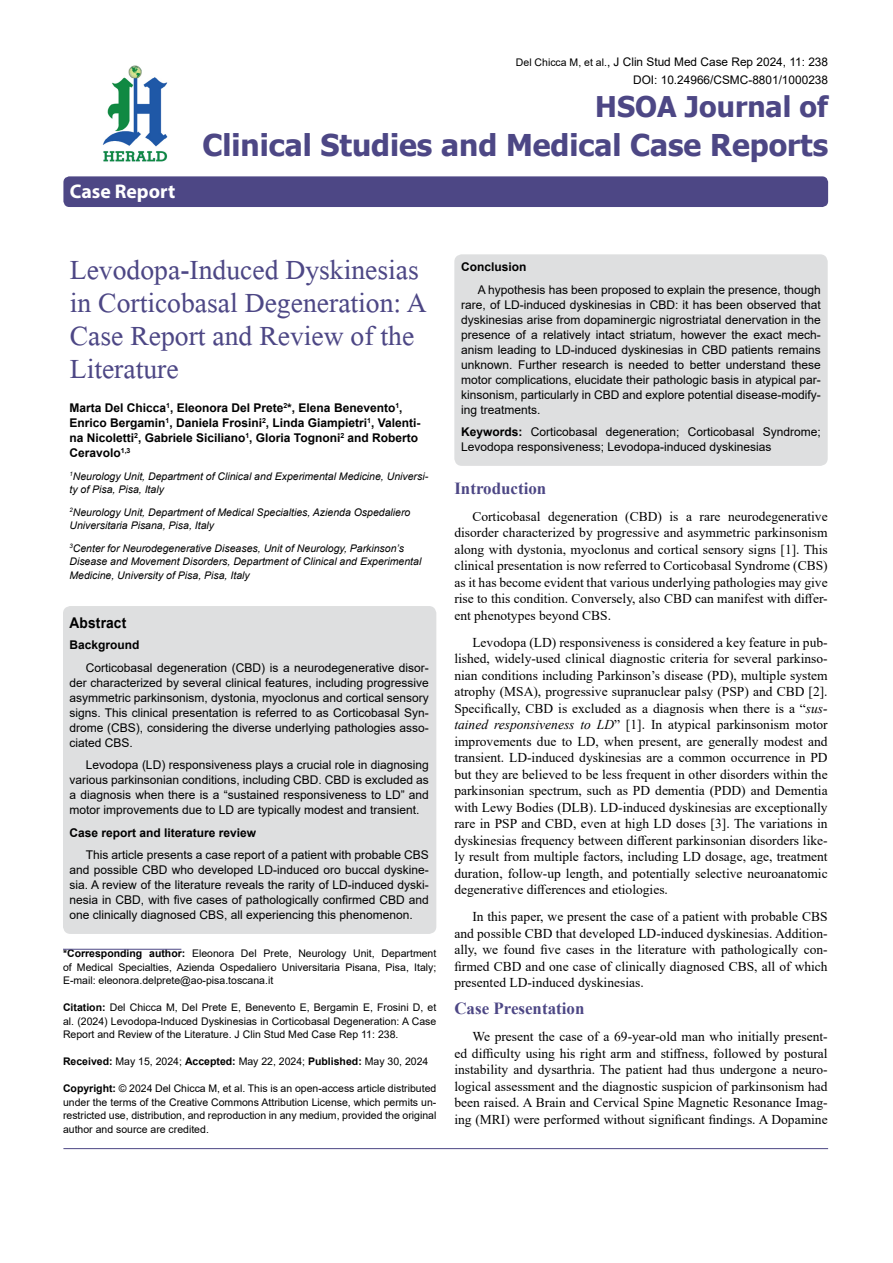
<style>
.page{position:relative;width:893px;height:1263px;background:#fff}
.page>*{position:absolute;margin:0;border:0;box-sizing:border-box;transform-origin:0 0}
.t1{font:41.25px/33px "Microsoft Himalaya";color:#4d4785}
.t2{font:700 30px "Tahoma";color:#4d4785}
.t3{font:700 28.5px "Tahoma";color:#4d4785}
.t4{font:700 19.8px "Myriad Hebrew";color:#fff}
.t5{font:700 16.95px "Times New Roman";color:#4d4785}
.t6{font:700 14.85px "Arial";letter-spacing:.015em;color:#000;scale:.93 1}
.t7{font:13.5px/16.5px "Times New Roman";color:#000;text-align:justify}
.t8{font:12px/15px "Arial";color:#000;text-align:justify}
.t9{font:700 12px/15px "Arial";color:#000}
.t10{font:11.85px/18px "Arial";color:#000;text-align:right}
.t11{font:10.5px/13.5px "Arial";color:#000;text-align:justify}
.t12{font:italic 10.5px/13.5px "Arial";color:#000}
.s1{font-size:10.5px}
.s2{font-weight:700}
.s3{font-style:italic}
</style>
<div class="page">
<div style="left:63px;top:176px;width:765px;height:31px;background:#4d4785;border-radius:6px"></div>
<hr style="left:63px;top:949px;width:118px;height:1px;background:#4d4785">
<img style="left:102px;top:65px;width:66px;height:97px">
<hr style="left:63px;top:1148px;width:765px;height:1px;background:#4d4785">
<div style="left:63px;top:606px;width:373px;height:328px;background:#dedfe0;border-radius:8px"></div>
<div style="left:454px;top:254px;width:374px;height:212px;background:#dedfe0;border-radius:8px"></div>
<h3 class="t4" style="left:70px;top:180px;width:107px">Case Report</h3>
<p class="t10" style="left:516px;top:53px;width:314px"><span class="s1">Del Chicca M, et al.</span>, J Clin Stud Med Case Rep 2024, 11: 238<br>DOI: 10.24966/CSMC-8801/1000238</p>
<h3 class="t3" style="left:595px;top:87px;width:234px">HSOA Journal of</h3>
<h2 class="t2" style="left:202px;top:124px;width:627px">Clinical Studies and Medical Case Reports</h2>
<h1 class="t1" style="left:70px;top:248px;width:358px">Levodopa-Induced Dyskinesias in Corticobasal Degeneration: A<br>Case Report and Review of the<br>Literature</h1>
<p class="t9" style="left:69px;top:401px;width:353px">Marta Del Chicca<sup>1</sup>, Eleonora Del Prete<sup>2</sup>*, Elena Benevento<sup>1</sup>, Enrico Bergamin<sup>1</sup>, Daniela Frosini<sup>2</sup>, Linda Giampietri<sup>1</sup>, Valenti&shy;na Nicoletti<sup>2</sup>, Gabriele Siciliano<sup>1</sup>, Gloria Tognoni<sup>2</sup> and Roberto Ceravolo<sup>1,3</sup></p>
<p class="t12" style="left:69px;top:469px;width:360px"><sup>1</sup>Neurology Unit, Department of Clinical and Experimental Medicine, Universi&shy;ty of Pisa, Pisa, Italy</p>
<p class="t12" style="left:69px;top:505px;width:342px"><sup>2</sup>Neurology Unit, Department of Medical Specialties, Azienda Ospedaliero<br>Universitaria Pisana, Pisa, Italy</p>
<p class="t12" style="left:69px;top:541px;width:353px"><sup>3</sup>Center for Neurodegenerative Diseases, Unit of Neurology, Parkinson’s<br>Disease and Movement Disorders, Department of Clinical and Experimental<br>Medicine, University of Pisa, Pisa, Italy</p>
<p class="t6" style="left:69px;top:612px;width:63px">Abstract</p>
<p class="t9" style="left:69px;top:638px;width:72px">Background</p>
<p class="t8" style="left:69px;top:660px;width:361px;text-indent:16px">Corticobasal degeneration (CBD) is a neurodegenerative disor&shy;der characterized by several clinical features, including progressive asymmetric parkinsonism, dystonia, myoclonus and cortical sensory signs. This clinical presentation is referred to as Corticobasal Syn&shy;drome (CBS), considering the diverse underlying pathologies asso&shy;ciated CBS.</p>
<p class="t8" style="left:69px;top:757px;width:361px;text-indent:16px">Levodopa (LD) responsiveness plays a crucial role in diagnosing various parkinsonian conditions, including CBD. CBD is excluded as a diagnosis when there is a “sustained responsiveness to LD” and motor improvements due to LD are typically modest and transient.</p>
<p class="t9" style="left:69px;top:825px;width:188px">Case report and literature review</p>
<p class="t8" style="left:69px;top:847px;width:361px;text-indent:16px">This article presents a case report of a patient with probable CBS and possible CBD who developed LD-induced oro buccal dyskine&shy;sia. A review of the literature reveals the rarity of LD-induced dyski&shy;nesia in CBD, with five cases of pathologically confirmed CBD and one clinically diagnosed CBS, all experiencing this phenomenon.</p>
<p class="t11" style="left:63px;top:947px;width:375px"><span class="s2">*Corresponding author:</span> Eleonora Del Prete, Neurology Unit, Department of Medical Specialties, Azienda Ospedaliero Universitaria Pisana, Pisa, Italy; E-mail: eleonora.delprete@ao-pisa.toscana.it</p>
<p class="t11" style="left:63px;top:1001px;width:375px"><span class="s2">Citation:</span> Del Chicca M, Del Prete E, Benevento E, Bergamin E, Frosini D, et al. (2024) Levodopa-Induced Dyskinesias in Corticobasal Degeneration: A Case Report and Review of the Literature. J Clin Stud Med Case Rep 11: 238.</p>
<p class="t11" style="left:63px;top:1055px;width:367px"><span class="s2">Received:</span> May 15, 2024; <span class="s2">Accepted:</span> May 22, 2024; <span class="s2">Published:</span> May 30, 2024</p>
<p class="t11" style="left:63px;top:1082px;width:375px"><span class="s2">Copyright:</span> © 2024 Del Chicca M, et al. This is an open-access article distributed under the terms of the Creative Commons Attribution License, which permits un&shy;restricted use, distribution, and reproduction in any medium, provided the original author and source are credited.</p>
<p class="t9" style="left:461px;top:260px;width:67px">Conclusion</p>
<p class="t8" style="left:461px;top:282px;width:361px;text-indent:16px">A hypothesis has been proposed to explain the presence, though rare, of LD-induced dyskinesias in CBD: it has been observed that dyskinesias arise from dopaminergic nigrostriatal denervation in the presence of a relatively intact striatum, however the exact mech&shy;anism leading to LD-induced dyskinesias in CBD patients remains unknown. Further research is needed to better understand these motor complications, elucidate their pathologic basis in atypical par&shy;kinsonism, particularly in CBD and explore potential disease-modify&shy;ing treatments.</p>
<p class="t8" style="left:461px;top:424px;width:361px"><span class="s2">Keywords:</span> Corticobasal degeneration; Corticobasal Syndrome;<br>Levodopa responsiveness; Levodopa-induced dyskinesias</p>
<p class="t5" style="left:454px;top:476px;width:93px">Introduction</p>
<p class="t7" style="left:454px;top:508px;width:375px;text-indent:18px">Corticobasal degeneration (CBD) is a rare neurodegenerative disorder characterized by progressive and asymmetric parkinsonism along with dystonia, myoclonus and cortical sensory signs [1]. This clinical presentation is now referred to Corticobasal Syndrome (CBS) as it has become evident that various underlying pathologies may give rise to this condition. Conversely, also CBD can manifest with differ&shy;ent phenotypes beyond CBS.</p>
<p class="t7" style="left:454px;top:634px;width:375px;text-indent:18px">Levodopa (LD) responsiveness is considered a key feature in pub&shy;lished, widely-used clinical diagnostic criteria for several parkinso&shy;nian conditions including Parkinson’s disease (PD), multiple system atrophy (MSA), progressive supranuclear palsy (PSP) and CBD [2].<br>Specifically, CBD is excluded as a diagnosis when there is a “<span class="s3">sus&shy;tained responsiveness to LD</span>” [1]. In atypical parkinsonism motor improvements due to LD, when present, are generally modest and transient. LD-induced dyskinesias are a common occurrence in PD but they are believed to be less frequent in other disorders within the parkinsonian spectrum, such as PD dementia (PDD) and Dementia with Lewy Bodies (DLB). LD-induced dyskinesias are exceptionally rare in PSP and CBD, even at high LD doses [3]. The variations in dyskinesias frequency between different parkinsonian disorders like&shy;ly result from multiple factors, including LD dosage, age, treatment duration, follow-up length, and potentially selective neuroanatomic degenerative differences and etiologies.</p>
<p class="t7" style="left:454px;top:908px;width:375px;text-indent:18px">In this paper, we present the case of a patient with probable CBS and possible CBD that developed LD-induced dyskinesias. Addition&shy;ally, we found five cases in the literature with pathologically con&shy;firmed CBD and one case of clinically diagnosed CBS, all of which presented LD-induced dyskinesias.</p>
<p class="t5" style="left:454px;top:996px;width:132px">Case Presentation</p>
<p class="t7" style="left:454px;top:1028px;width:375px;text-indent:18px">We present the case of a 69-year-old man who initially present&shy;ed difficulty using his right arm and stiffness, followed by postural instability and dysarthria. The patient had thus undergone a neuro&shy;logical assessment and the diagnostic suspicion of parkinsonism had been raised. A Brain and Cervical Spine Magnetic Resonance Imag&shy;ing (MRI) were performed without significant findings. A Dopamine</p>
</div>
